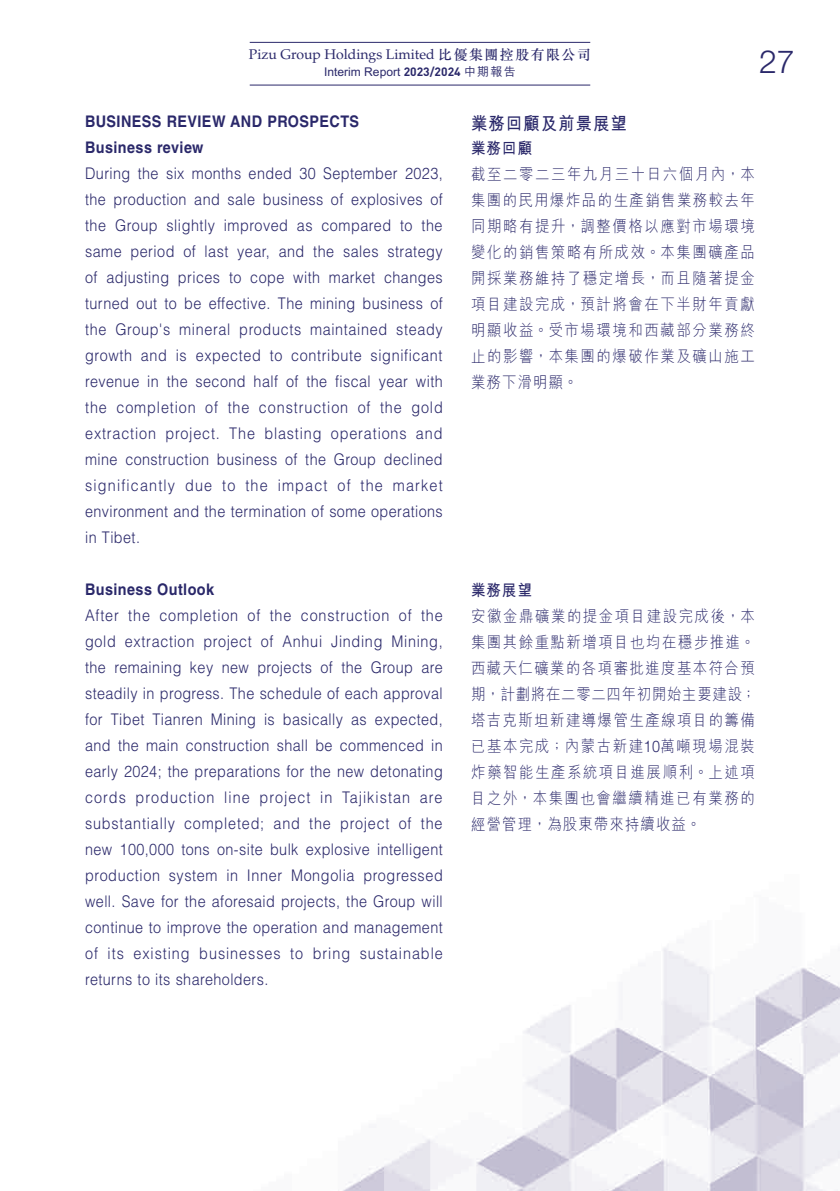
<style>
.page{position:relative;width:840px;height:1191px;background:#fff}
.page>*{position:absolute;margin:0;border:0;box-sizing:border-box;transform-origin:0 0}
.t1{font:300 32px "Helvetica Neue LT Std";color:#2a286a}
.t2{font:700 18px "M Hei HK";letter-spacing:.08em;color:#2a286a;scale:.9 1}
.t3{font:300 16px/26px "Helvetica LT Std";letter-spacing:.03em;color:#2a286a;text-align:justify;scale:.9 1}
.t4{font:300 16px/26px "M Hei HK";letter-spacing:.11em;color:#2a286a;text-align:justify;scale:.9 1}
.t5{font:700 16px/26px "Helvetica LT Std";letter-spacing:.03em;color:#2a286a;scale:.9 1}
.t6{font:700 16px "M Hei HK";letter-spacing:.08em;color:#2a286a;scale:.9 1}
.t7{font:14px "Palatino LT Std";color:#2a286a}
.t8{font:500 12px "M Hei HK";color:#2a286a}
.s1{font-family:"M Sung HK";font-weight:500}
.s2{font-family:"DIN Pro";font-weight:700}
.s3{font-family:"Helvetica LT Std"}
</style>
<div class="page">
<img style="left:338px;top:948px;width:501px;height:243px">
<hr style="left:249px;top:85px;width:341px;height:1px;background:#2a286a">
<hr style="left:249px;top:42px;width:341px;height:1px;background:#2a286a">
<p class="t7" style="left:249px;top:46px;width:343px">Pizu Group Holdings Limited <span class="s1">比優集團控股有限公司</span></p>
<p class="t8" style="left:324px;top:63px;width:193px">Interim Report <span class="s2">2023/2024</span> 中期報告</p>
<h1 class="t1" style="left:758px;top:42px;width:37px">27</h1>
<p class="t5" style="left:85px;top:108px;width:306px">BUSINESS REVIEW AND PROSPECTS<br>Business review</p>
<p class="t3" style="left:85px;top:160px;width:399px">During the six months ended 30 September 2023, the production and sale business of explosives of the Group slightly improved as compared to the same period of last year, and the sales strategy of adjusting prices to cope with market changes turned out to be effective. The mining business of the Group's mineral products maintained steady growth and is expected to contribute significant revenue in the second half of the fiscal year with the completion of the construction of the gold extraction project. The blasting operations and mine construction business of the Group declined significantly due to the impact of the market environment and the termination of some operations in Tibet.</p>
<p class="t5" style="left:85px;top:576px;width:145px">Business Outlook</p>
<p class="t3" style="left:85px;top:602px;width:399px">After the completion of the construction of the gold extraction project of Anhui Jinding Mining, the remaining key new projects of the Group are steadily in progress. The schedule of each approval for Tibet Tianren Mining is basically as expected, and the main construction shall be commenced in early 2024; the preparations for the new detonating cords production line project in Tajikistan are substantially completed; and the project of the new 100,000 tons on-site bulk explosive intelligent production system in Inner Mongolia progressed well. Save for the aforesaid projects, the Group will continue to improve the operation and management of its existing businesses to bring sustainable returns to its shareholders.</p>
<p class="t2" style="left:471px;top:110px;width:175px">業務回顧及前景展望</p>
<p class="t6" style="left:471px;top:136px;width:69px">業務回顧</p>
<p class="t4" style="left:471px;top:160px;width:317px">截至二零二三年九月三十日六個月內，本集團的民用爆炸品的生產銷售業務較去年同期略有提升，調整價格以應對市場環境變化的銷售策略有所成效。本集團礦產品開採業務維持了穩定增長，而且隨著提金項目建設完成，預計將會在下半財年貢獻明顯收益。受市場環境和西藏部分業務終止的影響，本集團的爆破作業及礦山施工業務下滑明顯。</p>
<p class="t6" style="left:471px;top:578px;width:69px">業務展望</p>
<p class="t4" style="left:471px;top:602px;width:318px">安徽金鼎礦業的提金項目建設完成後，本集團其餘重點新增項目也均在穩步推進。西藏天仁礦業的各項審批進度基本符合預期，計劃將在二零二四年初開始主要建設；塔吉克斯坦新建導爆管生產線項目的籌備已基本完成；內蒙古新建<span class="s3">10</span>萬噸現場混裝炸藥智能生產系統項目進展順利。上述項目之外，本集團也會繼續精進已有業務的經營管理，為股東帶來持續收益。</p>
</div>
